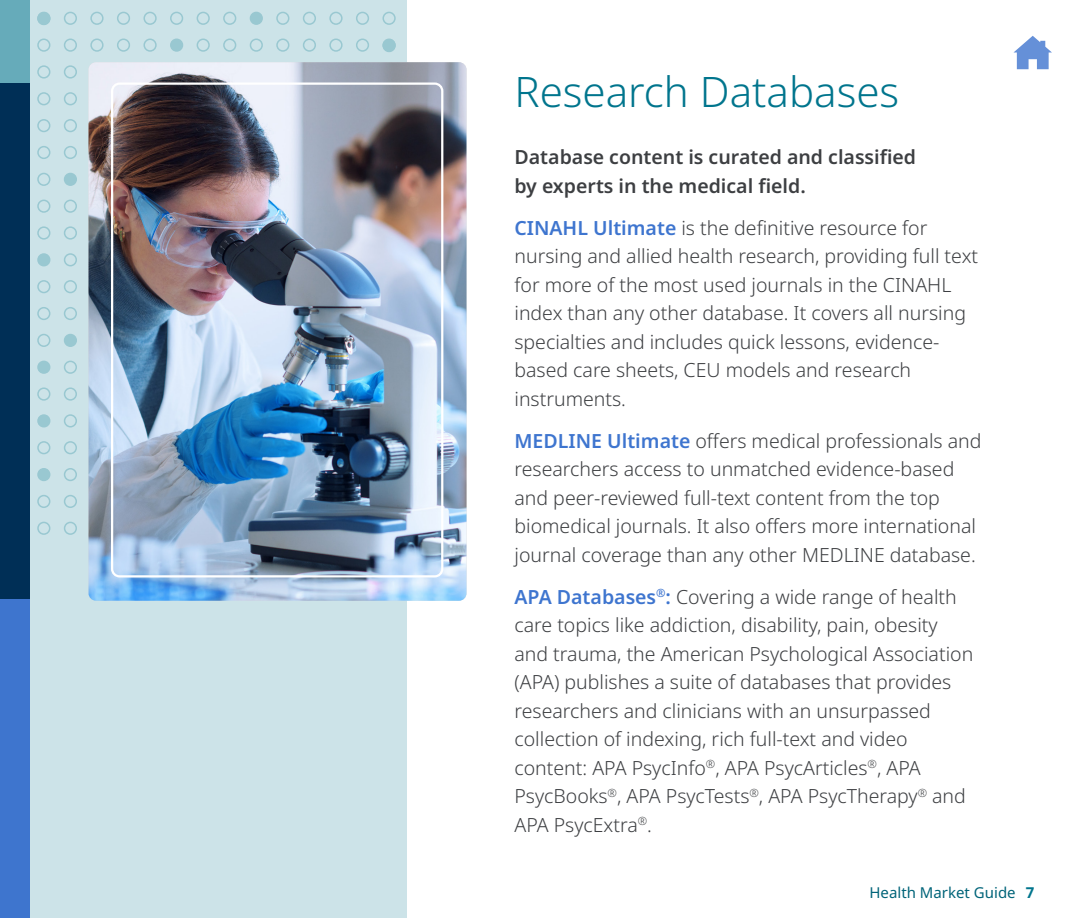
<style>
.page{position:relative;width:1080px;height:918px;background:#fff}
.page>*{position:absolute;margin:0;border:0;box-sizing:border-box;transform-origin:0 0}
.H1{font:300 42px "Noto Sans";color:#00758d}
.H1-2{font:300 19.5px/28.5px "Noto Sans";color:#3d3f42}
.H1-3{font:600 19.5px/28.5px "Noto Sans";color:#3d3f42}
.t1{font:15px "Noto Sans";color:#006479}
.s1{font-weight:600;color:#3e75cf}
.s2{font-weight:700;color:#00758d}
</style>
<div class="page">
<div style="left:0;top:0;width:406px;height:918px;background:#cce3e8"></div>
<svg style="left:1014px;top:36px;width:38px;height:33px"></svg>
<svg style="left:37px;top:11px;width:359px;height:202px"></svg>
<svg style="left:37px;top:226px;width:40px;height:94px"></svg>
<svg style="left:37px;top:333px;width:40px;height:202px"></svg>
<div style="left:0;top:82px;width:30px;height:517px;background:#002f56"></div>
<div style="left:0;top:0;width:30px;height:82px;background:#66abba"></div>
<div style="left:0;top:599px;width:30px;height:319px;background:#3e75ce"></div>
<img style="left:88px;top:62px;width:378px;height:539px">
<div style="left:111px;top:82px;width:332px;height:496px;border:2px solid #fff;border-radius:8px"></div>
<p class="H1" style="left:514px;top:62px;width:386px">Research Databases</p>
<p class="H1-3" style="left:514px;top:143px;width:403px">Database content is curated and classified by experts in the medical field.</p>
<p class="H1-2" style="left:514px;top:214px;width:465px"><span class="s1">CINAHL Ultimate</span> is the definitive resource for nursing and allied health research, providing full text for more of the most used journals in the CINAHL index than any other database. It covers all nursing specialties and includes quick lessons, evidence&shy;based care sheets, CEU models and research instruments.</p>
<p class="H1-2" style="left:514px;top:427px;width:468px"><span class="s1">MEDLINE Ultimate</span> offers medical professionals and researchers access to unmatched evidence-based and peer-reviewed full-text content from the top biomedical journals. It also offers more international journal coverage than any other MEDLINE database.</p>
<p class="H1-2" style="left:514px;top:583px;width:460px"><span class="s1">APA Databases</span><sup>®</sup><span class="s1">:</span> Covering a wide range of health care topics like addiction, disability, pain, obesity and trauma, the American Psychological Association (APA) publishes a suite of databases that provides researchers and clinicians with an unsurpassed collection of indexing, rich full-text and video content: APA PsycInfo<sup>®</sup>, APA PsycArticles<sup>®</sup>, APA PsycBooks<sup>®</sup>, APA PsycTests<sup>®</sup>, APA PsycTherapy<sup>®</sup> and APA PsycExtra<sup>®</sup>.</p>
<p class="t1" style="left:870px;top:882px;width:166px">Health Market Guide <span class="s2">7</span></p>
</div>
